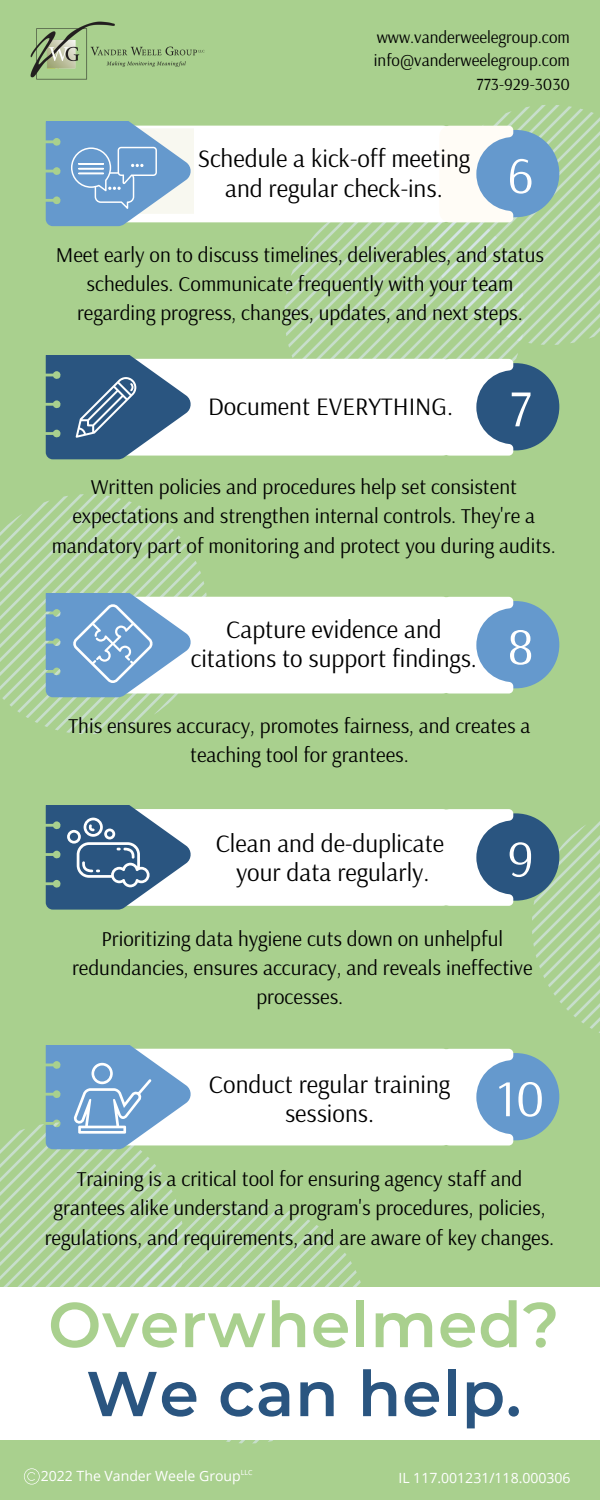
<style>
.page{position:relative;width:600px;height:1500px;background:#a9d08e}
.page>*{position:absolute;margin:0;border:0;box-sizing:border-box;transform-origin:0 0}
.t1{font:600 63.3px "Montserrat";letter-spacing:.015em;color:#a9d08e}
.t2{font:600 63.3px "Montserrat";letter-spacing:.015em;color:#2a5580}
.t3{font:52px "Arsenal";color:#fff}
.t4{font:25px/29.2px "Arsenal";color:#000;text-align:center}
.t5{font:21px/29.2px "Arsenal";color:#000;text-align:center}
.t6{font:17px "Arsenal";color:#000}
.t7{font:14.1px "Open Sans";color:#fff}
.t8{font:7px "Open Sans";color:#fff}
</style>
<div class="page">
<div style="left:81px;top:126px;width:379px;height:96px;background:#fff;border-radius:18px"></div>
<div style="left:81px;top:359px;width:379px;height:97px;background:#fff;border-radius:18px"></div>
<svg style="left:284px;top:105px;width:316px;height:351px"></svg>
<div style="left:81px;top:809px;width:379px;height:97px;background:#fff;border-radius:18px"></div>
<svg style="left:439px;top:809px;width:161px;height:224px"></svg>
<div style="left:81px;top:1049px;width:379px;height:96px;background:#fff;border-radius:18px"></div>
<svg style="left:445px;top:1049px;width:114px;height:96px"></svg>
<div style="left:81px;top:597px;width:379px;height:96px;background:#fff;border-radius:18px"></div>
<svg style="left:445px;top:597px;width:114px;height:96px"></svg>
<img style="left:30px;top:21px;width:175px;height:59px">
<svg style="left:24px;top:1468px;width:16px;height:17px"></svg>
<svg style="left:46px;top:122px;width:147px;height:104px"></svg>
<svg style="left:46px;top:355px;width:147px;height:104px"></svg>
<div style="left:0;top:1287px;width:600px;height:153px;background:#fff"></div>
<svg style="left:46px;top:805px;width:147px;height:105px"></svg>
<svg style="left:0;top:494px;width:208px;height:240px"></svg>
<svg style="left:0;top:1045px;width:368px;height:398px"></svg>
<p class="t6" style="left:377px;top:26px;width:195px">www.vanderweelegroup.com</p>
<p class="t6" style="left:374px;top:49px;width:198px">info@vanderweelegroup.com</p>
<p class="t6" style="left:477px;top:73px;width:95px">773-929-3030</p>
<p class="t4" style="left:198px;top:143px;width:274px;line-height:30px">Schedule a kick-off meeting and regular check-ins.</p>
<p class="t3" style="left:507px;top:141px;width:28px">6</p>
<p class="t5" style="left:56px;top:239px;width:490px">Meet early on to discuss timelines, deliverables, and status schedules. Communicate frequently with your team regarding progress, changes, updates, and next steps.</p>
<p class="t4" style="left:208px;top:391px;width:247px">Document EVERYTHING.</p>
<p class="t3" style="left:510px;top:374px;width:23px">7</p>
<p class="t5" style="left:52px;top:472px;width:506px">Written policies and procedures help set consistent expectations and strengthen internal controls. They're a mandatory part of monitoring and protect you during audits.</p>
<p class="t4" style="left:191px;top:614px;width:288px">Capture evidence and citations to support findings.</p>
<p class="t3" style="left:508px;top:612px;width:28px">8</p>
<p class="t5" style="left:69px;top:710px;width:463px">This ensures accuracy, promotes fairness, and creates a teaching tool for grantees.</p>
<p class="t4" style="left:216px;top:828px;width:230px">Clean and de-duplicate</p>
<p class="t4" style="left:236px;top:858px;width:195px">your data regularly.</p>
<p class="t3" style="left:507px;top:825px;width:28px">9</p>
<p class="t5" style="left:72px;top:923px;width:462px">Prioritizing data hygiene cuts down on unhelpful redundancies, ensures accuracy, and reveals ineffective processes.</p>
<p class="t4" style="left:209px;top:1069px;width:243px">Conduct regular training sessions.</p>
<p class="t3" style="left:496px;top:1064px;width:50px">10</p>
<p class="t5" style="left:45px;top:1164px;width:511px">Training is a critical tool for ensuring agency staff and grantees alike understand a program's procedures, policies, regulations, and requirements, and are aware of key changes.</p>
<p class="t1" style="left:48px;top:1286px;width:513px">Overwhelmed?</p>
<p class="t2" style="left:86px;top:1355px;width:437px">We can help.</p>
<p class="t7" style="left:41px;top:1466px;width:202px">2022 The Vander Weele Group</p>
<p class="t8" style="left:241px;top:1467px;width:13px">LLC</p>
<p class="t7" style="left:398px;top:1468px;width:174px">IL 117.001231/118.000306</p>
</div>
